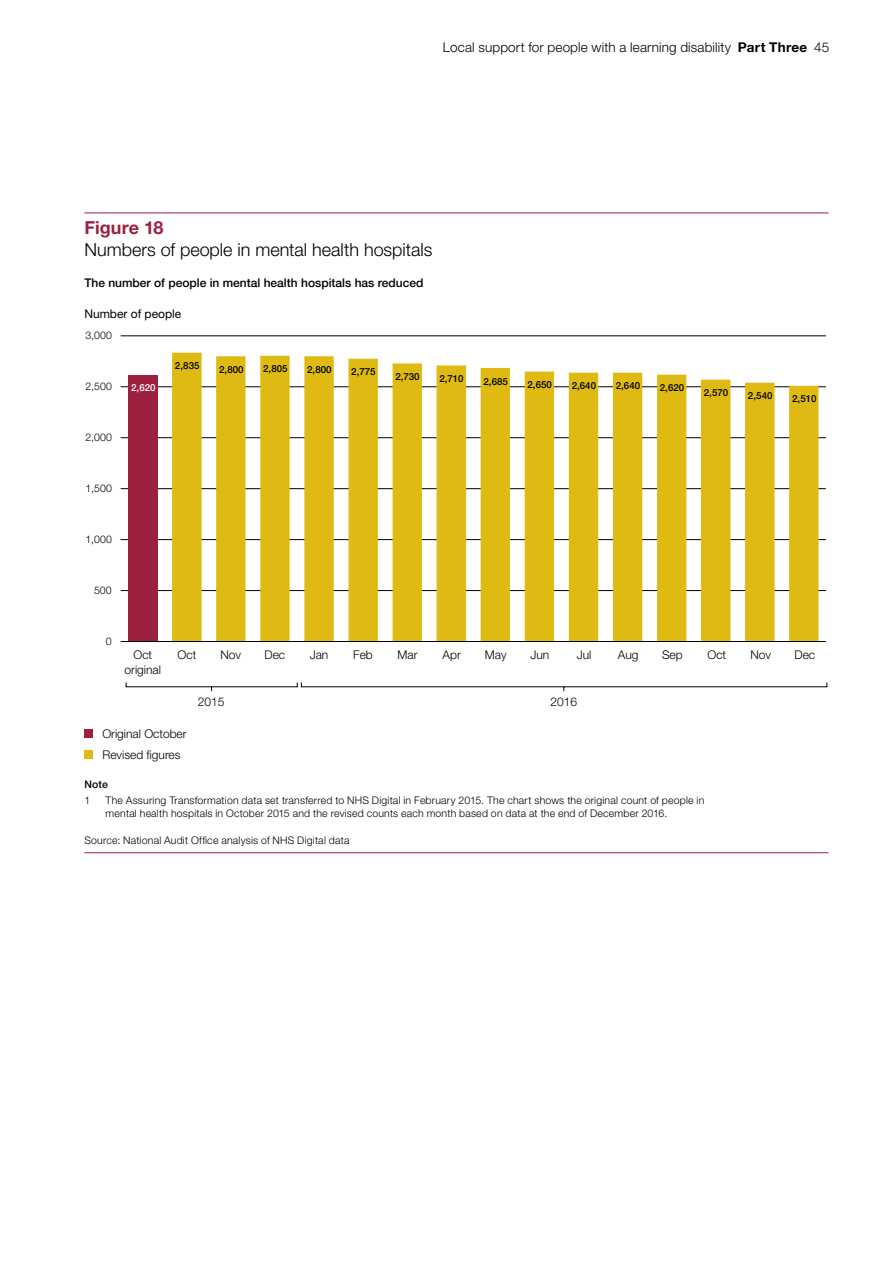
<style>
.page{position:relative;width:893px;height:1263px;background:#fff}
.page>*{position:absolute;margin:0;border:0;box-sizing:border-box;transform-origin:0 0}
.t1{font:300 18px/22.5px "Helvetica Neue LT Std";color:#000}
.t2{font:300 13.5px "Helvetica Neue LT Std";letter-spacing:.01em;color:#000}
.t3{font:300 12px/15px "Helvetica Neue LT Std";color:#000;text-align:center}
.t4{font:500 12px "Helvetica Neue LT Std";color:#000}
.t5{font:12px "Helvetica Neue LT Std";color:#000}
.t6{font:300 10.5px/13.5px "Helvetica Neue LT Std";letter-spacing:.02em;color:#000}
.t7{font:500 10.5px/15.6px "Helvetica Neue LT Std";color:#000}
.t8{font:500 9.75px "Helvetica Neue LT Std";letter-spacing:-.005em;color:#000}
.t9{font:500 9.75px "Helvetica Neue LT Std";color:#fff}
.s1{font-weight:700}
.s2{font-weight:700;color:#9c213f}
.s3{font-weight:300}
</style>
<div class="page">
<hr style="left:121px;top:336px;width:705px;height:1px;background:#000">
<hr style="left:121px;top:386px;width:705px;height:1px;background:#000">
<hr style="left:121px;top:437px;width:705px;height:1px;background:#000">
<hr style="left:121px;top:488px;width:705px;height:1px;background:#000">
<hr style="left:121px;top:539px;width:705px;height:1px;background:#000">
<hr style="left:121px;top:590px;width:705px;height:1px;background:#000">
<svg style="left:172px;top:353px;width:646px;height:288px;fill:#deba13"></svg>
<div style="left:128px;top:375px;width:29px;height:266px;background:#9c213f"></div>
<hr style="left:121px;top:641px;width:705px;height:1px;background:#000">
<hr style="left:84px;top:213px;width:744px;height:1px;background:#9c213f">
<hr style="left:84px;top:852px;width:744px;height:1px;background:#9c213f">
<div style="left:84px;top:729px;width:9px;height:9px;background:#9c213f"></div>
<div style="left:84px;top:750px;width:9px;height:9px;background:#deba13"></div>
<p class="t2" style="left:443px;top:39px;width:388px">Local support for people with a learning disability <span class="s1">Part Three</span> 45</p>
<p class="t1" style="left:84px;top:216px;width:350px"><span class="s2">Figure 18<br></span>Numbers of people in mental health hospitals</p>
<p class="t4" style="left:84px;top:276px;width:341px">The number of people in mental health hospitals has reduced</p>
<p class="t5" style="left:84px;top:306px;width:98px">Number of people</p>
<p class="t6" style="left:85px;top:329px;width:28px">3,000</p>
<p class="t6" style="left:85px;top:379px;width:28px">2,500</p>
<p class="t6" style="left:85px;top:430px;width:28px">2,000</p>
<p class="t6" style="left:85px;top:481px;width:28px">1,500</p>
<p class="t6" style="left:85px;top:532px;width:28px">1,000</p>
<p class="t6" style="left:94px;top:583px;width:19px">500</p>
<p class="t9" style="left:131px;top:381px;width:26px">2,620</p>
<p class="t8" style="left:175px;top:360px;width:26px">2,835</p>
<p class="t8" style="left:219px;top:364px;width:26px">2,800</p>
<p class="t8" style="left:263px;top:363px;width:26px">2,805</p>
<p class="t8" style="left:307px;top:364px;width:26px">2,800</p>
<p class="t8" style="left:351px;top:366px;width:26px">2,775</p>
<p class="t8" style="left:395px;top:371px;width:26px">2,730</p>
<p class="t8" style="left:439px;top:373px;width:26px">2,710</p>
<p class="t8" style="left:483px;top:375px;width:26px">2,685</p>
<p class="t8" style="left:528px;top:379px;width:26px">2,650</p>
<p class="t8" style="left:572px;top:380px;width:26px">2,640</p>
<p class="t8" style="left:616px;top:380px;width:26px">2,640</p>
<p class="t8" style="left:660px;top:382px;width:26px">2,620</p>
<p class="t8" style="left:704px;top:387px;width:26px">2,570</p>
<p class="t8" style="left:748px;top:390px;width:26px">2,540</p>
<p class="t8" style="left:792px;top:393px;width:26px">2,510</p>
<p class="t6" style="left:106px;top:634px;width:7px">0</p>
<p class="t3" style="left:125px;top:647px;width:38px">Oct original</p>
<p class="t3" style="left:178px;top:647px;width:20px">Oct</p>
<p class="t3" style="left:220px;top:647px;width:22px">Nov</p>
<p class="t3" style="left:265px;top:647px;width:22px">Dec</p>
<p class="t3" style="left:310px;top:647px;width:20px">Jan</p>
<p class="t3" style="left:353px;top:647px;width:21px">Feb</p>
<p class="t3" style="left:397px;top:647px;width:21px">Mar</p>
<p class="t3" style="left:443px;top:647px;width:20px">Apr</p>
<p class="t3" style="left:485px;top:647px;width:23px">May</p>
<p class="t3" style="left:531px;top:647px;width:20px">Jun</p>
<p class="t3" style="left:577px;top:647px;width:16px">Jul</p>
<p class="t3" style="left:618px;top:647px;width:22px">Aug</p>
<p class="t3" style="left:662px;top:647px;width:22px">Sep</p>
<p class="t3" style="left:708px;top:647px;width:20px">Oct</p>
<p class="t3" style="left:750px;top:647px;width:22px">Nov</p>
<p class="t3" style="left:795px;top:647px;width:22px">Dec</p>
<p class="t3" style="left:198px;top:694px;width:28px">2015</p>
<p class="t3" style="left:550px;top:694px;width:28px">2016</p>
<p class="t3" style="left:102px;top:723px;width:86px;line-height:21px;text-align:left">Original October<br>Revised figures</p>
<p class="t7" style="left:84px;top:776px;width:25px">Note<br><span class="s3">1</span></p>
<p class="t6" style="left:106px;top:793px;width:600px">The Assuring Transformation data set transferred to NHS Digital in February 2015. The chart shows the original count of people in mental health hospitals in October 2015 and the revised counts each month based on data at the end of December 2016.</p>
<p class="t6" style="left:84px;top:834px;width:267px">Source: National Audit Office analysis of NHS Digital data</p>
</div>
